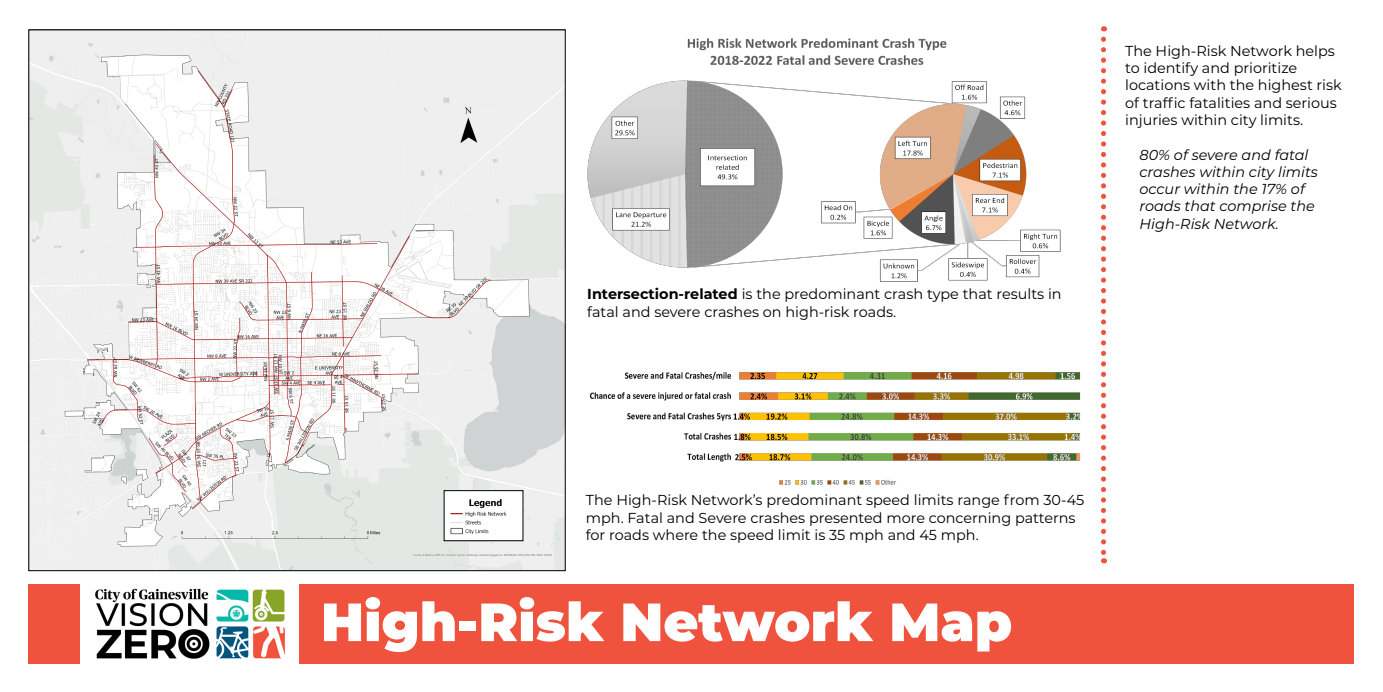
<style>
.page{position:relative;width:1383px;height:692px;background:#fff}
.page>*{position:absolute;margin:0;border:0;box-sizing:border-box;transform-origin:0 0}
.t1{font:900 53.6px "Montserrat";color:#fff}
.t2{font:14.4px/17.3px "Montserrat";color:#000}
.t3{font:italic 14.4px/17.3px "Montserrat";color:#000}
.s1{font-weight:700}
</style>
<div class="page">
<div style="left:29px;top:583px;width:1325px;height:79px;background:#f0533d"></div>
<div style="left:81px;top:583px;width:218px;height:81px;background:#fff"></div>
<img style="left:95px;top:588px;width:190px;height:71px">
<svg style="left:1101px;top:39px;width:5px;height:524px"></svg>
<img style="left:31px;top:31px;width:532px;height:537px">
<img style="left:446px;top:492px;width:75px;height:46px">
<div style="left:444px;top:490px;width:79px;height:50px;border:1px solid #000"></div>
<img style="left:587px;top:38px;width:474px;height:244px">
<img style="left:589px;top:371px;width:492px;height:114px">
<p class="t2" style="left:587px;top:285px;width:476px"><span class="s1">Intersection-related</span> is the predominant crash type that results in fatal and severe crashes on high-risk roads.</p>
<p class="t2" style="left:1125px;top:41px;width:218px">The High-Risk Network helps to identify and prioritize locations with the highest risk of traffic fatalities and serious injuries within city limits.</p>
<p class="t3" style="left:1139px;top:145px;width:180px">80% of severe and fatal crashes within city limits occur within the 17% of roads that comprise the<br>High-Risk Network.</p>
<p class="t2" style="left:586px;top:491px;width:500px">The High-Risk Network’s predominant speed limits range from 30-45 mph. Fatal and Severe crashes presented more concerning patterns for roads where the speed limit is 35 mph and 45 mph.</p>
<h1 class="t1" style="left:321px;top:581px;width:692px">High-Risk Network Map</h1>
</div>
